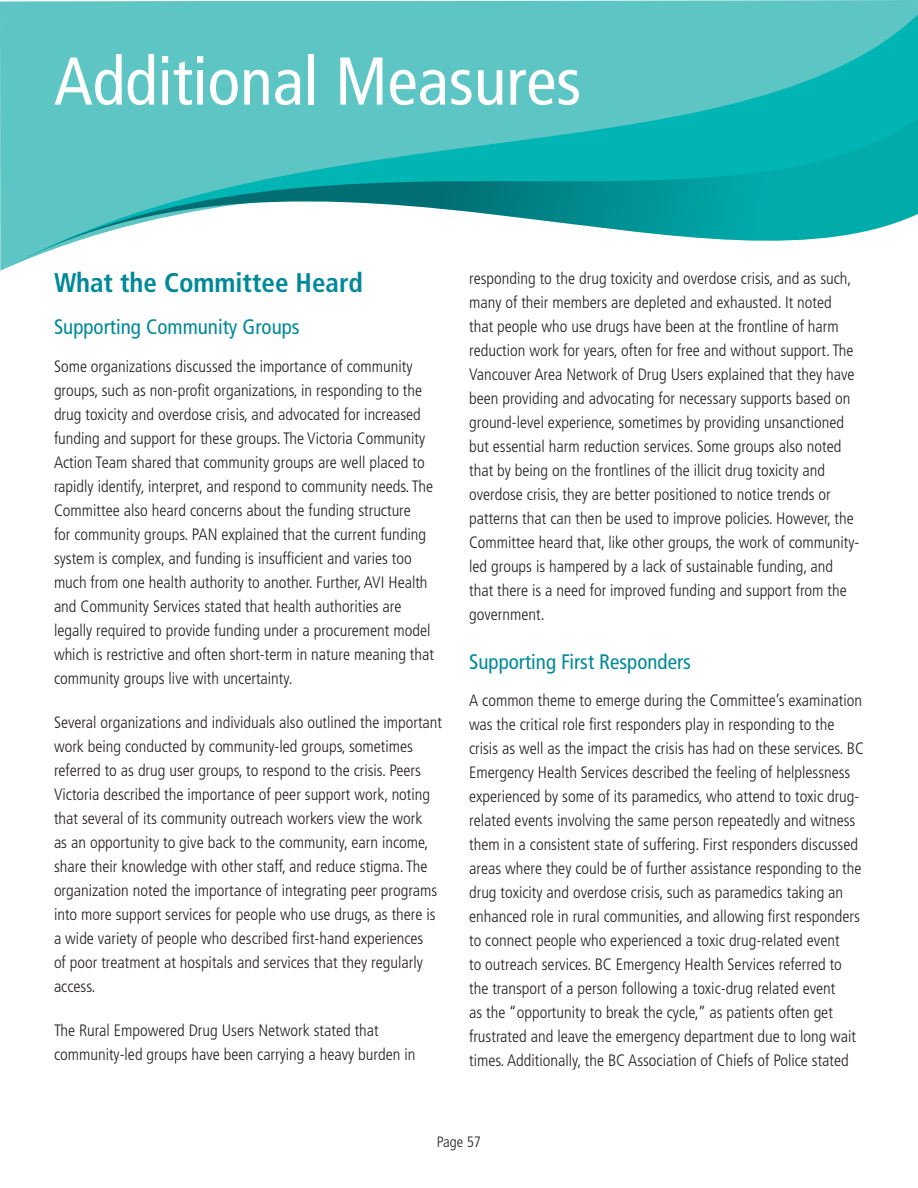
<style>
.page{position:relative;width:918px;height:1188px;background:#fff}
.page>*{position:absolute;margin:0;border:0;box-sizing:border-box;transform-origin:0 0}
.Section_Title{font:condensed 67.5px "Frutiger LT Std";color:#fff}
.H1_Body{font:700 condensed 27px "Frutiger LT Std";color:#008998}
.t1{font:condensed 21px "Frutiger LT Std";color:#008998}
.Body_Text{font:300 condensed 16.5px/24px "Frutiger LT Std";color:#231f20}
.t2{font:300 condensed 15px "Frutiger LT Std";color:#231f20}
</style>
<div class="page">
<svg style="left:0;top:0;width:918px;height:271px;background:#73cccb"></svg>
<svg style="left:1px;top:6px;width:917px;height:106px;background:#55c3c1"></svg>
<svg style="left:1px;top:112px;width:917px;height:159px"></svg>
<p class="Section_Title" style="left:54px;top:42px;width:529px">Additional Measures</p>
<p class="H1_Body" style="left:54px;top:267px;width:310px">What the Committee Heard</p>
<h2 class="t1" style="left:54px;top:315px;width:247px">Supporting Community Groups</h2>
<p class="Body_Text" style="left:54px;top:354px;width:382px">Some organizations discussed the importance of community groups, such as non-profit organizations, in responding to the drug toxicity and overdose crisis, and advocated for increased funding and support for these groups. The Victoria Community Action Team shared that community groups are well placed to rapidly identify, interpret, and respond to community needs. The Committee also heard concerns about the funding structure<br>for community groups. PAN explained that the current funding system is complex, and funding is insufficient and varies too much from one health authority to another. Further, AVI Health and Community Services stated that health authorities are legally required to provide funding under a procurement model which is restrictive and often short-term in nature meaning that community groups live with uncertainty.</p>
<p class="Body_Text" style="left:54px;top:711px;width:390px">Several organizations and individuals also outlined the important work being conducted by community-led groups, sometimes referred to as drug user groups, to respond to the crisis. Peers Victoria described the importance of peer support work, noting that several of its community outreach workers view the work<br>as an opportunity to give back to the community, earn income, share their knowledge with other staff, and reduce stigma. The organization noted the importance of integrating peer programs into more support services for people who use drugs, as there is a wide variety of people who described first-hand experiences<br>of poor treatment at hospitals and services that they regularly access.</p>
<p class="Body_Text" style="left:54px;top:1019px;width:363px">The Rural Empowered Drug Users Network stated that community-led groups have been carrying a heavy burden in</p>
<p class="Body_Text" style="left:469px;top:266px;width:392px">responding to the drug toxicity and overdose crisis, and as such, many of their members are depleted and exhausted. It noted that people who use drugs have been at the frontline of harm reduction work for years, often for free and without support. The Vancouver Area Network of Drug Users explained that they have been providing and advocating for necessary supports based on ground-level experience, sometimes by providing unsanctioned but essential harm reduction services. Some groups also noted that by being on the frontlines of the illicit drug toxicity and overdose crisis, they are better positioned to notice trends or patterns that can then be used to improve policies. However, the Committee heard that, like other groups, the work of community&shy;led groups is hampered by a lack of sustainable funding, and that there is a need for improved funding and support from the government.</p>
<h2 class="t1" style="left:469px;top:649px;width:223px">Supporting First Responders</h2>
<p class="Body_Text" style="left:469px;top:689px;width:396px">A common theme to emerge during the Committee’s examination was the critical role first responders play in responding to the crisis as well as the impact the crisis has had on these services. BC Emergency Health Services described the feeling of helplessness experienced by some of its paramedics, who attend to toxic drug&shy;related events involving the same person repeatedly and witness them in a consistent state of suffering. First responders discussed areas where they could be of further assistance responding to the drug toxicity and overdose crisis, such as paramedics taking an enhanced role in rural communities, and allowing first responders to connect people who experienced a toxic drug-related event<br>to outreach services. BC Emergency Health Services referred to the transport of a person following a toxic-drug related event<br>as the “opportunity to break the cycle,” as patients often get frustrated and leave the emergency department due to long wait times. Additionally, the BC Association of Chiefs of Police stated</p>
<p class="t2" style="left:437px;top:1133px;width:46px">Page 57</p>
</div>
